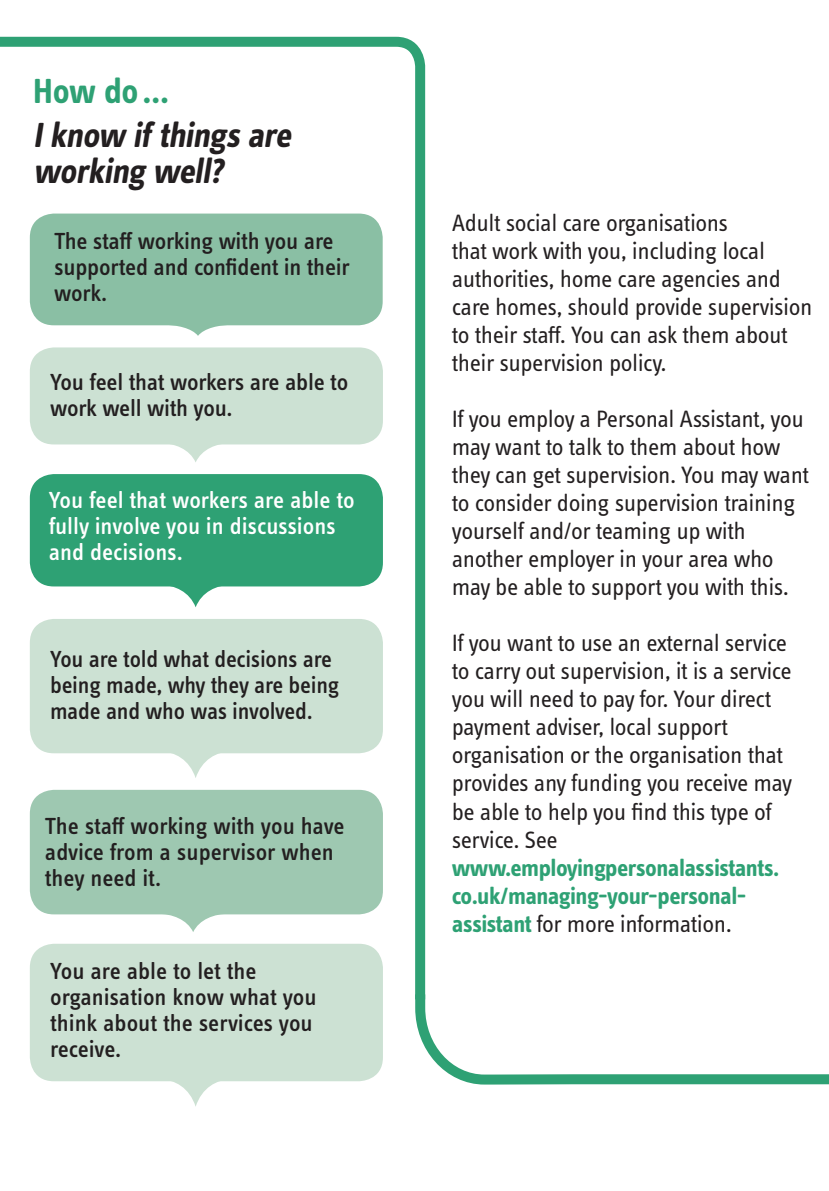
<style>
.page{position:relative;width:829px;height:1191px;background:#fff}
.page>*{position:absolute;margin:0;border:0;box-sizing:border-box;transform-origin:0 0}
.t1{font:italic 700 36px/36px "Info Text Pro";color:#231f20}
.t2{font:700 36px "Info Text Pro";color:#2ea174}
.t3{font:24.4px/28px "Info Text Pro";letter-spacing:-.02em;color:#231f20}
.t4{font:700 24.4px/28px "Info Text Pro";letter-spacing:-.02em;color:#2ea174}
.t5{font:500 24px/26px "Info Text Pro";letter-spacing:-.01em;color:#231f20}
.t6{font:500 24px/26px "Info Text Pro";color:#fff}
.s1{font-weight:400;color:#231f20}
</style>
<div class="page">
<svg style="left:0;top:36px;width:426px;height:948px"></svg>
<div style="left:30px;top:213px;width:352px;height:112px;background:#8abfa4;border-radius:24px"></div>
<svg style="left:162px;top:325px;width:100px;height:11px"></svg>
<svg style="left:415px;top:984px;width:413px;height:101px"></svg>
<svg style="left:159px;top:444px;width:101px;height:18px"></svg>
<div style="left:30px;top:347px;width:353px;height:97px;background:#cce1d3;border-radius:24px"></div>
<svg style="left:159px;top:753px;width:101px;height:25px"></svg>
<div style="left:30px;top:618px;width:353px;height:135px;background:#cce1d3;border-radius:24px"></div>
<svg style="left:159px;top:1080px;width:101px;height:26px"></svg>
<div style="left:30px;top:943px;width:353px;height:137px;background:#cce1d3;border-radius:24px"></div>
<svg style="left:159px;top:586px;width:101px;height:21px"></svg>
<div style="left:30px;top:474px;width:353px;height:112px;background:#2ea174;border-radius:24px"></div>
<svg style="left:157px;top:914px;width:101px;height:17px"></svg>
<div style="left:30px;top:789px;width:353px;height:125px;background:#9ec8b1;border-radius:24px"></div>
<p class="t2" style="left:33px;top:69px;width:137px">How do…</p>
<p class="t1" style="left:33px;top:116px;width:266px">Iknow ifthingsare working well?</p>
<p class="t5" style="left:54px;top:228px;width:297px">The staff working with you are supported and confident in their work.</p>
<p class="t5" style="left:50px;top:368px;width:300px">You feel that workers are able to work well with you.</p>
<p class="t6" style="left:49px;top:486px;width:307px">You feel that workers are able to fully involve you in discussions and decisions.</p>
<p class="t5" style="left:50px;top:645px;width:291px">You are told what decisions are being made, why they are being made and who was involved.</p>
<p class="t5" style="left:45px;top:812px;width:301px">The staff working with you have advice from a supervisor when they need it.</p>
<p class="t5" style="left:50px;top:956px;width:268px">You are able to let the organisation know what you think about the services you receive.</p>
<p class="t3" style="left:451px;top:208px;width:362px">Adult social care organisations<br>that work with you, including local authorities, home care agencies and care homes, should provide supervision to their staff. You can ask them about their supervision policy.</p>
<p class="t3" style="left:451px;top:404px;width:358px">If you employ a Personal Assistant, you may want to talk to them about how they can get supervision. You may want to consider doing supervision training yourself and/or teaming up with another employer in your area who may be able to support you with this.</p>
<p class="t3" style="left:451px;top:628px;width:342px">If you want to use an external service to carry out supervision, it is a service you will need to pay for. Your direct payment adviser, local support organisation or the organisation that provides any funding you receive may be able to help you find this type of service. See</p>
<p class="t4" style="left:451px;top:852px;width:329px">www.employingpersonalassistants. co.uk/managing-your-personal&shy;assistant <span class="s1">for more information.</span></p>
</div>
